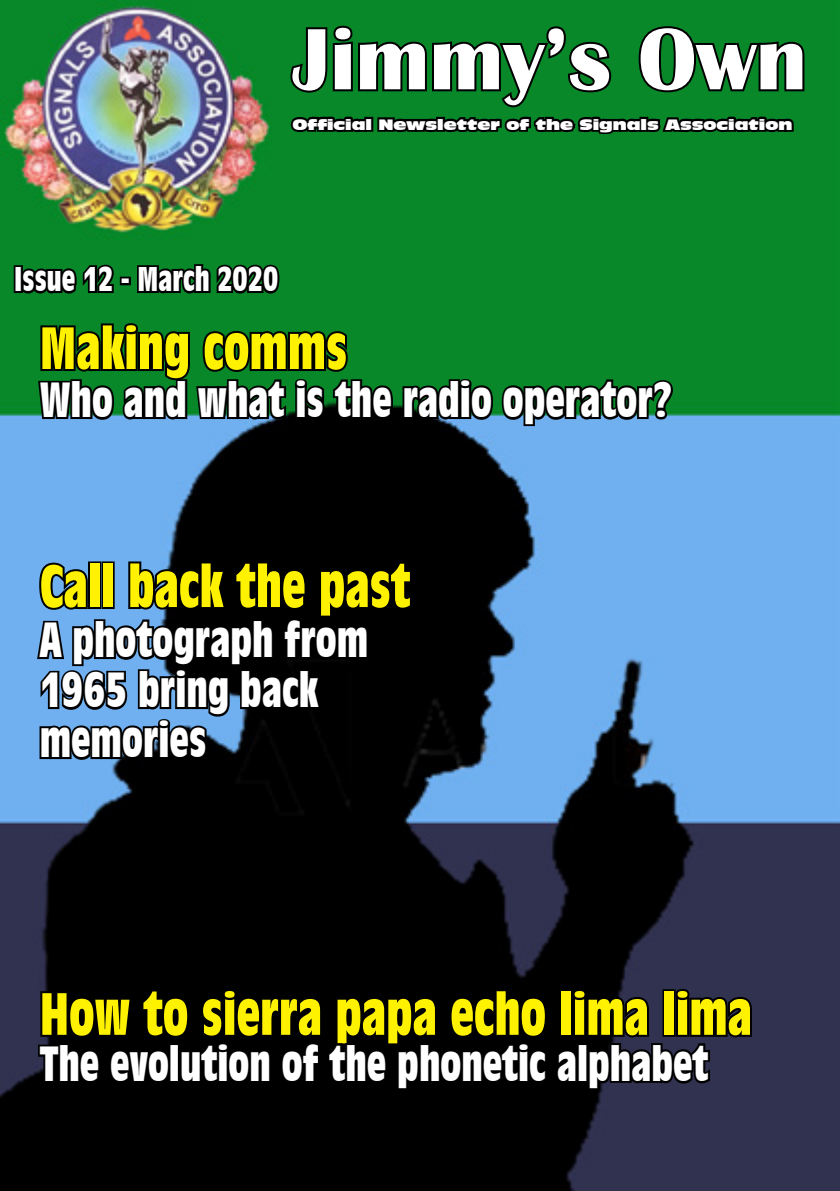
<style>
.page{position:relative;width:840px;height:1191px;background:#fff}
.page>*{position:absolute;margin:0;border:0;box-sizing:border-box;transform-origin:0 0}
.t1{font:700 90px "Britannic";color:#fff}
.t2{font:700 condensed 56px "Incised 901 BT";color:#fff200}
.t3{font:700 condensed 46px/50px "Incised 901 BT";color:#fff}
.t4{font:700 condensed 32px "Incised 901 BT";color:#fff}
.t5{font:14px "Incised 901 BT Nord";color:#fff}
</style>
<div class="page">
<img style="left:0;top:0;width:839px;height:1191px">
<svg style="left:36px;top:320px;width:638px;height:108px;background:#0b5b27"></svg>
<svg style="left:288px;top:24px;width:518px;height:138px;background:#06681f"></svg>
<div style="left:14px;top:265px;width:9px;height:28px;border:4px solid #000"></div>
<svg style="left:18px;top:258px;width:98px;height:38px;background:#034113"></svg>
<div style="left:120px;top:277px;width:11px;height:8px;border:4px solid #000"></div>
<svg style="left:135px;top:262px;width:146px;height:40px;background:#033f12"></svg>
<svg style="left:35px;top:559px;width:380px;height:207px;background:#1b2a3a"></svg>
<svg style="left:36px;top:986px;width:717px;height:105px;background:#06060a"></svg>
<h1 class="t1" style="left:292px;top:9px;width:515px">Jimmy’s Own</h1>
<p class="t5" style="left:292px;top:116px;width:501px">Official Newsletter of the Signals Association</p>
<p class="t4" style="left:14px;top:260px;width:265px">Issue 12 - March 2020</p>
<p class="t2" style="left:40px;top:315px;width:309px">Making comms</p>
<p class="t3" style="left:40px;top:375px;width:634px">Who and what is the radio operator?</p>
<p class="t2" style="left:40px;top:553px;width:372px">Call back the past</p>
<p class="t3" style="left:40px;top:615px;width:330px">A photograph from<br>1965 bring back memories</p>
<p class="t2" style="left:40px;top:981px;width:713px">How to sierra papa echo lima lima</p>
<p class="t3" style="left:40px;top:1039px;width:670px">The evolution of the phonetic alphabet</p>
</div>
